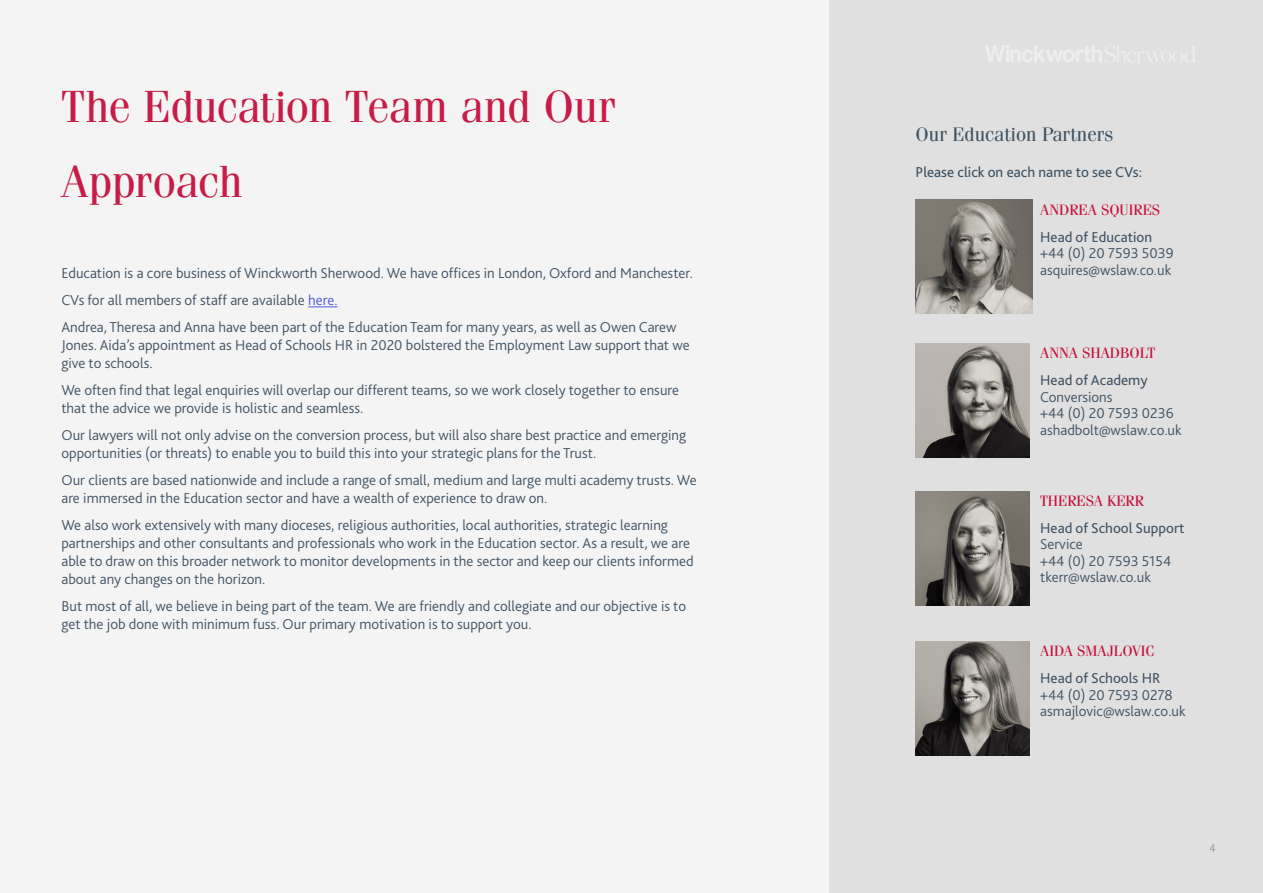
<style>
.page{position:relative;width:1263px;height:893px;background:#f4f4f4}
.page>*{position:absolute;margin:0;border:0;box-sizing:border-box;transform-origin:0 0}
.t1{font:45px/75px "Fenice Pro ITC";letter-spacing:-.015em;color:#c71c47}
.SESSION_TITLE{font:19.5px "Fenice Pro ITC";color:#3e5261}
.BODY_COPY{font:300 15px/18px "Bliss";color:#435464}
.ORGANIGRAM_DETAILS{font:300 15px/16.5px "Bliss";color:#435464}
.ORGANIGRAM_DETAILS-2{font:15px/16.5px "Bliss";color:#435464}
.BODY_COPY-2{font:15px "Fenice Pro ITC";color:#c80d3a}
.SESSION_TITLE-2{font:15px "Bliss";color:#3e5261}
.t2{font:300 12px "Bliss";color:#435464}
.s1{color:#4f5cd6}
.s2{font-weight:400}
.s3{font-weight:300}
</style>
<div class="page">
<div style="left:829px;top:0;width:434px;height:893px;background:#e0e0e0"></div>
<img style="left:915px;top:491px;width:114px;height:114px">
<img style="left:915px;top:641px;width:114px;height:114px">
<img style="left:915px;top:343px;width:114px;height:114px">
<img style="left:915px;top:200px;width:118px;height:114px">
<hr style="left:308px;top:306px;width:30px;height:1px;background:#4f5cd6">
<svg style="left:985px;top:45px;width:210px;height:17px"></svg>
<p class="t1" style="left:61px;top:68px;width:556px">The Education Team and Our<br>Approach</p>
<p class="BODY_COPY" style="left:61px;top:264px;width:633px">Education is a core business of Winckworth Sherwood. We have offices in London, Oxford and Manchester.</p>
<p class="BODY_COPY" style="left:61px;top:291px;width:278px">CVs for all members of staff are available <span class="s1">here.</span></p>
<p class="BODY_COPY" style="left:61px;top:318px;width:630px">Andrea, Theresa and Anna have been part of the Education Team for many years, as well as Owen Carew<br>Jones. Aida’s appointment as Head of Schools HR in 2020 bolstered the Employment Law support that we give to schools.</p>
<p class="BODY_COPY" style="left:61px;top:381px;width:619px">We often find that legal enquiries will overlap our different teams, so we work closely together to ensure that the advice we provide is holistic and seamless.</p>
<p class="BODY_COPY" style="left:61px;top:426px;width:626px">Our lawyers will not only advise on the conversion process, but will also share best practice and emerging opportunities (or threats) to enable you to build this into your strategic plans for the Trust.</p>
<p class="BODY_COPY" style="left:61px;top:471px;width:637px">Our clients are based nationwide and include a range of small, medium and large multi academy trusts. We are immersed in the Education sector and have a wealth of experience to draw on.</p>
<p class="BODY_COPY" style="left:61px;top:516px;width:634px">We also work extensively with many dioceses, religious authorities, local authorities, strategic learning partnerships and other consultants and professionals who work in the Education sector. As a result, we are able to draw on this broader network to monitor developments in the sector and keep our clients informed about any changes on the horizon.</p>
<p class="BODY_COPY" style="left:61px;top:597px;width:626px">But most of all, we believe in being part of the team. We are friendly and collegiate and our objective is to get the job done with minimum fuss. Our primary motivation is to support you.</p>
<p class="SESSION_TITLE" style="left:915px;top:122px;width:199px">Our Education Partners</p>
<p class="SESSION_TITLE-2" style="left:915px;top:163px;width:228px">Please click on each name to see CVs:</p>
<p class="BODY_COPY-2" style="left:1040px;top:200px;width:121px">ANDREA SQUIRES</p>
<p class="ORGANIGRAM_DETAILS" style="left:1040px;top:228px;width:135px"><span class="s2">Head of Education </span>+44 (0) 20 7593 5039</p>
<p class="ORGANIGRAM_DETAILS" style="left:1040px;top:261px;width:133px">asquires@wslaw.co.uk</p>
<p class="BODY_COPY-2" style="left:1040px;top:344px;width:117px">ANNA SHADBOLT</p>
<p class="ORGANIGRAM_DETAILS-2" style="left:1040px;top:372px;width:109px">Head of Academy<br><span class="s3">Conversions</span></p>
<p class="ORGANIGRAM_DETAILS" style="left:1040px;top:405px;width:135px">+44 (0) 20 7593 0236</p>
<p class="ORGANIGRAM_DETAILS" style="left:1040px;top:421px;width:143px">ashadbolt@wslaw.co.uk</p>
<p class="BODY_COPY-2" style="left:1040px;top:492px;width:105px">THERESA KERR</p>
<p class="ORGANIGRAM_DETAILS-2" style="left:1040px;top:520px;width:146px">Head of School Support<br><span class="s3">Service</span></p>
<p class="ORGANIGRAM_DETAILS" style="left:1040px;top:553px;width:133px">+44 (0) 20 7593 5154</p>
<p class="ORGANIGRAM_DETAILS" style="left:1040px;top:569px;width:112px">tkerr@wslaw.co.uk</p>
<p class="BODY_COPY-2" style="left:1040px;top:642px;width:116px">AIDA SMAJLOVIC</p>
<p class="ORGANIGRAM_DETAILS" style="left:1040px;top:670px;width:134px"><span class="s2">Head of Schools HR </span>+44 (0) 20 7593 0278</p>
<p class="ORGANIGRAM_DETAILS" style="left:1040px;top:703px;width:147px">asmajlovic@wslaw.co.uk</p>
<p class="t2" style="left:1210px;top:841px;width:8px">4</p>
</div>
